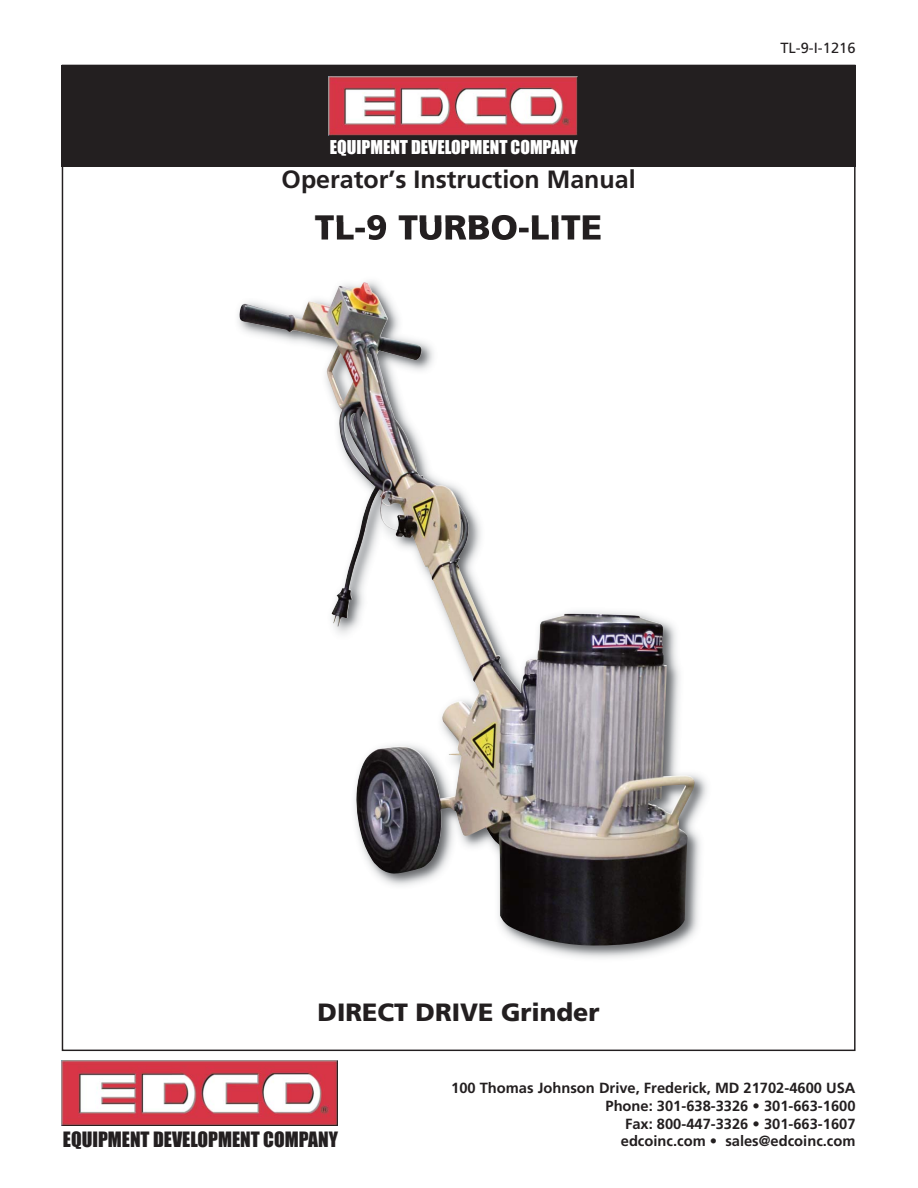
<style>
.page{position:relative;width:918px;height:1188px;background:#fff}
.page>*{position:absolute;margin:0;border:0;box-sizing:border-box;transform-origin:0 0}
.t1{font:900 35.25px "Frutiger";color:#231f20}
.t2{font:700 25.05px "Frutiger";color:#231f20}
.t3{font:900 25.05px "Frutiger";color:#231f20}
.t4{font:19.5px "Impact";color:#231f20}
.t5{font:17.7px "Impact";color:#fff}
.t6{font:700 14.7px/17.7px "Frutiger";color:#231f20;text-align:right}
.t7{font:14.7px "Frutiger";color:#231f20}
</style>
<div class="page">
<img style="left:62px;top:1060px;width:275px;height:66px">
<div style="left:61px;top:65px;width:795px;height:102px;background:#231f20"></div>
<img style="left:329px;top:76px;width:248px;height:59px">
<img style="left:321px;top:222px;width:280px;height:18px">
<img style="left:240px;top:282px;width:455px;height:664px">
<p class="t5" style="left:330px;top:140px;width:250px">EQUIPMENT DEVELOPMENT COMPANY</p>
<h2 class="t2" style="left:282px;top:169px;width:356px">Operator’s Instruction Manual</h2>
<h1 class="t1" style="left:315px;top:213px;width:289px">TL-9 TURBO-LITE</h1>
<p class="t7" style="left:780px;top:42px;width:77px">TL-9-I-1216</p>
<h2 class="t3" style="left:318px;top:1002px;width:283px">DIRECT DRIVE Grinder</h2>
<h3 class="t4" style="left:63px;top:1131px;width:277px">EQUIPMENT DEVELOPMENT COMPANY</h3>
<p class="t6" style="left:451px;top:1081px;width:406px">100 Thomas Johnson Drive, Frederick, MD 21702-4600 USA Phone: 301-638-3326 • 301-663-1600<br>Fax: 800-447-3326 • 301-663-1607<br>edcoinc.com • sales@edcoinc.com</p>
</div>
